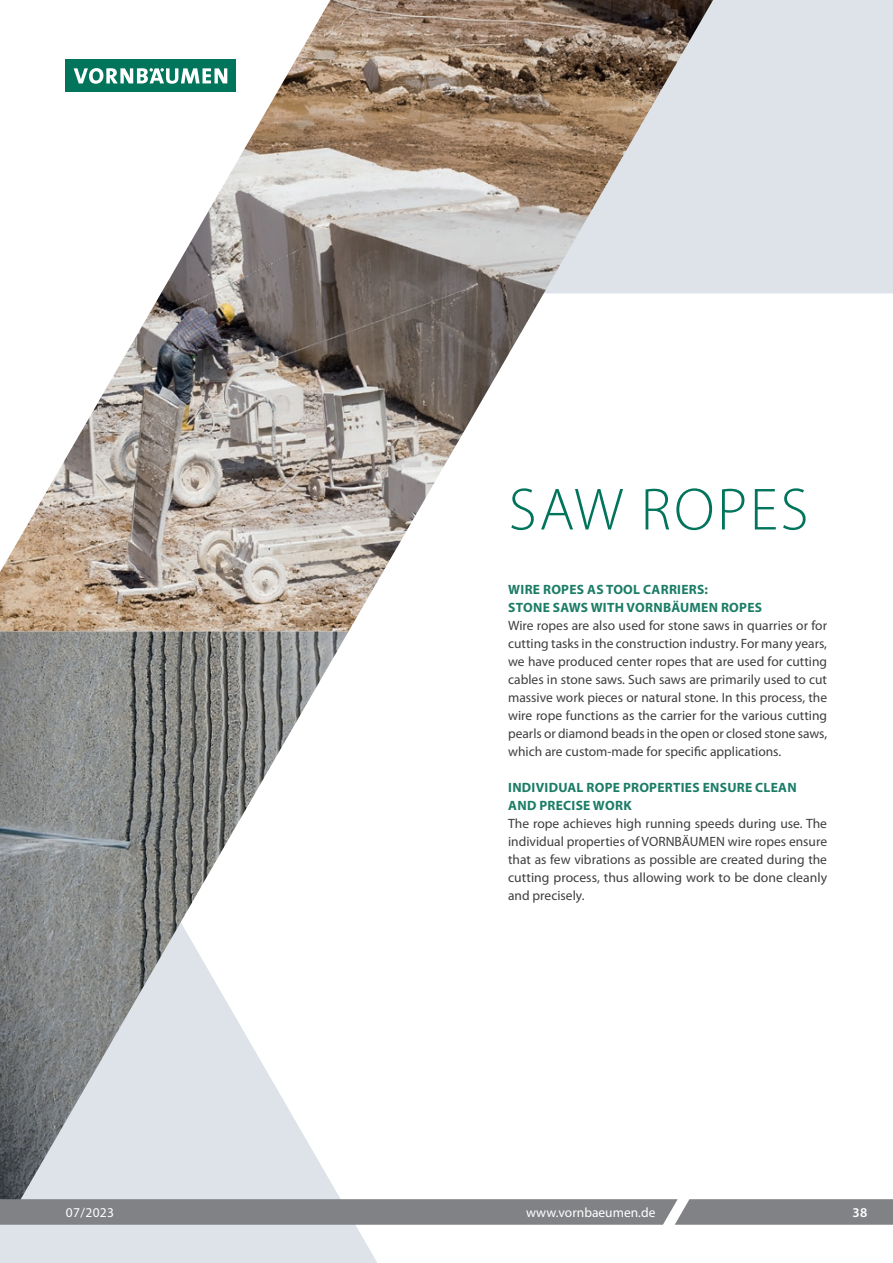
<style>
.page{position:relative;width:893px;height:1263px;background:#fff}
.page>*{position:absolute;margin:0;border:0;box-sizing:border-box;transform-origin:0 0}
.t1{font:300 60px "Myriad Pro";letter-spacing:.045em;color:#01745c}
.t2{font:13.5px/18px "Myriad Pro";color:#3e3e3f;text-align:justify}
.t3{font:700 13.5px/18px "Myriad Pro";letter-spacing:.02em;color:#1c7d67}
.t4{font:13.5px "Myriad Pro";color:#fff}
.t5{font:600 13.5px "Myriad Pro";color:#fff}
</style>
<div class="page">
<svg style="left:0;top:631px;width:377px;height:632px"></svg>
<div style="left:713px;top:0;width:180px;height:293px;background:#dde3e8"></div>
<img style="left:0;top:0;width:713px;height:631px">
<img style="left:0;top:631px;width:348px;height:568px">
<div style="left:66px;top:60px;width:170px;height:32px;background:#01745c"></div>
<svg style="left:74px;top:68px;width:153px;height:16px"></svg>
<svg style="left:0;top:1199px;width:893px;height:26px;background:#838588"></svg>
<h1 class="t1" style="left:509px;top:473px;width:301px">SAW ROPES</h1>
<p class="t3" style="left:508px;top:580px;width:255px">WIRE ROPES AS TOOL CARRIERS:<br>STONE SAWS WITH VORNBÄUMEN ROPES</p>
<p class="t2" style="left:508px;top:616px;width:320px">Wire ropes are also used for stone saws in quarries or for cutting tasks in the construction industry. For many years, we have produced center ropes that are used for cutting cables in stone saws. Such saws are primarily used to cut massive work pieces or natural stone. In this process, the wire rope functions as the carrier for the various cutting pearls or diamond beads in the open or closed stone saws, which are custom-made for specific applications.</p>
<p class="t3" style="left:508px;top:778px;width:290px">INDIVIDUAL ROPE PROPERTIES ENSURE CLEAN<br>AND PRECISE WORK</p>
<p class="t2" style="left:508px;top:814px;width:320px">The rope achieves high running speeds during use. The individual properties of VORNBÄUMEN wire ropes ensure that as few vibrations as possible are created during the cutting process, thus allowing work to be done cleanly and precisely.</p>
<p class="t4" style="left:526px;top:1204px;width:131px">www.vornbaeumen.de</p>
<p class="t4" style="left:66px;top:1204px;width:50px">07/2023</p>
<p class="t5" style="left:853px;top:1204px;width:16px">38</p>
</div>
